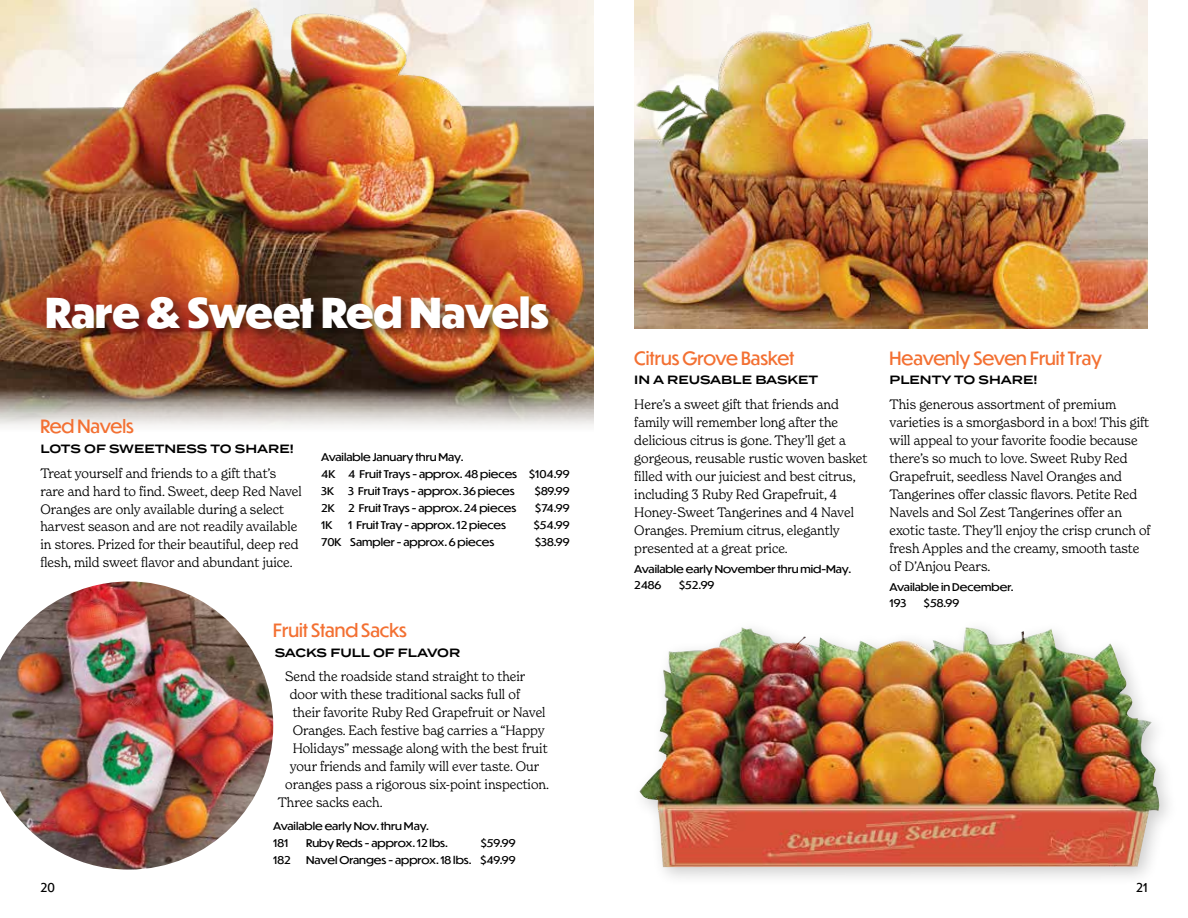
<style>
.page{position:relative;width:1188px;height:918px;background:#fff}
.page>*{position:absolute;margin:0;border:0;box-sizing:border-box;transform-origin:0 0}
.t1{font:800 40.5px "Dunbar Tall";letter-spacing:-.01em;color:#fff}
.t2{font:18px "Dunbar Tall";color:#f37032}
.t3{font:300 13.5px/18px "New Spirit";color:#000;scale:.95 1}
.t4{font:600 12px "Termina";color:#000}
.t5{font:12px "Dunbar Tall";color:#000}
.t6{font:10.5px/17px "Dunbar Tall";color:#000;scale:1.1 1}
</style>
<div class="page">
<img style="left:634px;top:17px;width:513px;height:311px">
<img style="left:0;top:0;width:594px;height:427px">
<img style="left:0;top:581px;width:273px;height:289px">
<div style="left:631px;top:618px;width:547px;height:269px;background:#000;opacity:.2"></div>
<img style="left:639px;top:627px;width:521px;height:240px">
<div style="left:44px;top:293px;width:517px;height:49px;background:#000;opacity:.5"></div>
<h1 class="t1" style="left:45px;top:283px;width:505px">Rare &amp; Sweet Red Navels</h1>
<h2 class="t2" style="left:40px;top:414px;width:95px">Red Navels</h2>
<p class="t4" style="left:40px;top:440px;width:255px">LOTS OF SWEETNESS TO SHARE!</p>
<p class="t3" style="left:40px;top:464px;width:277px">Treat yourself and friends to a gift that’s rare and hard to find. Sweet, deep Red Navel Oranges are only available during a select harvest season and are not readily available in stores. Prized for their beautiful, deep red flesh, mild sweet flavor and abundant juice.</p>
<p class="t6" style="left:321px;top:449px;width:227px">Available January thru May.<br>4K 4 Fruit Trays - approx. 48 pieces $104.99<br>3K</p>
<p class="t6" style="left:348px;top:483px;width:153px">3 Fruit Trays - approx. 36 pieces</p>
<p class="t6" style="left:535px;top:483px;width:33px">$89.99</p>
<p class="t6" style="left:321px;top:499px;width:179px">2K 2 Fruit Trays - approx. 24 pieces</p>
<p class="t6" style="left:535px;top:499px;width:33px">$74.99</p>
<p class="t6" style="left:321px;top:516px;width:12px">1K</p>
<p class="t6" style="left:348px;top:516px;width:145px">1 Fruit Tray - approx. 12 pieces</p>
<p class="t6" style="left:534px;top:516px;width:34px">$54.99</p>
<p class="t6" style="left:321px;top:533px;width:159px">70K Sampler - approx. 6 pieces</p>
<p class="t6" style="left:535px;top:533px;width:33px">$38.99</p>
<h2 class="t2" style="left:273px;top:618px;width:135px">Fruit Stand Sacks</h2>
<p class="t4" style="left:275px;top:644px;width:187px">SACKS FULL OF FLAVOR</p>
<p class="t3" style="left:285px;top:667px;width:254px">Send the roadside stand straight to their</p>
<p class="t3" style="left:290px;top:685px;width:244px">door with these traditional sacks full of</p>
<p class="t3" style="left:293px;top:703px;width:268px">their favorite Ruby Red Grapefruit or Navel</p>
<p class="t3" style="left:293px;top:721px;width:267px">Oranges. Each festive bag carries a “Happy</p>
<p class="t3" style="left:293px;top:739px;width:270px">Holidays” message along with the best fruit</p>
<p class="t3" style="left:290px;top:757px;width:264px">your friends and family will ever taste. Our</p>
<p class="t3" style="left:285px;top:775px;width:279px">oranges pass a rigorous six-point inspection.</p>
<p class="t3" style="left:278px;top:793px;width:112px">Three sacks each.</p>
<p class="t6" style="left:273px;top:818px;width:143px">Available early Nov. thru May.<br>181</p>
<p class="t6" style="left:306px;top:834px;width:130px">Ruby Reds - approx. 12 lbs.</p>
<p class="t6" style="left:481px;top:834px;width:33px">$59.99</p>
<p class="t6" style="left:273px;top:851px;width:17px">182</p>
<p class="t6" style="left:306px;top:851px;width:192px">Navel Oranges - approx. 18 lbs. $49.99</p>
<h2 class="t2" style="left:634px;top:345px;width:161px">Citrus Grove Basket</h2>
<p class="t4" style="left:634px;top:371px;width:185px">IN A REUSABLE BASKET</p>
<p class="t3" style="left:634px;top:395px;width:247px">Here’s a sweet gift that friends and family will remember long after the delicious citrus is gone. They’ll get a gorgeous, reusable rustic woven basket filled with our juiciest and best citrus, including 3 Ruby Red Grapefruit, 4<br>Honey-Sweet Tangerines and 4 Navel Oranges. Premium citrus, elegantly presented at a great price.</p>
<p class="t6" style="left:634px;top:560px;width:199px">Available early November thru mid-May.<br>2486</p>
<p class="t6" style="left:679px;top:577px;width:34px">$52.99</p>
<h2 class="t2" style="left:890px;top:345px;width:214px">Heavenly Seven Fruit Tray</h2>
<p class="t4" style="left:890px;top:371px;width:149px">PLENTY TO SHARE!</p>
<p class="t3" style="left:890px;top:395px;width:276px">This generous assortment of premium varieties is a smorgasbord in a box! This gift will appeal to your favorite foodie because there’s so much to love. Sweet Ruby Red Grapefruit, seedless Navel Oranges and Tangerines offer classic flavors. Petite Red Navels and Sol Zest Tangerines offer an exotic taste. They’ll enjoy the crisp crunch of fresh Apples and the creamy, smooth taste of D’Anjou Pears.</p>
<p class="t6" style="left:890px;top:578px;width:114px">Available in December.<br>193</p>
<p class="t6" style="left:924px;top:595px;width:34px">$58.99</p>
<p class="t5" style="left:40px;top:878px;width:16px">20</p>
<p class="t5" style="left:1136px;top:879px;width:13px">21</p>
</div>
